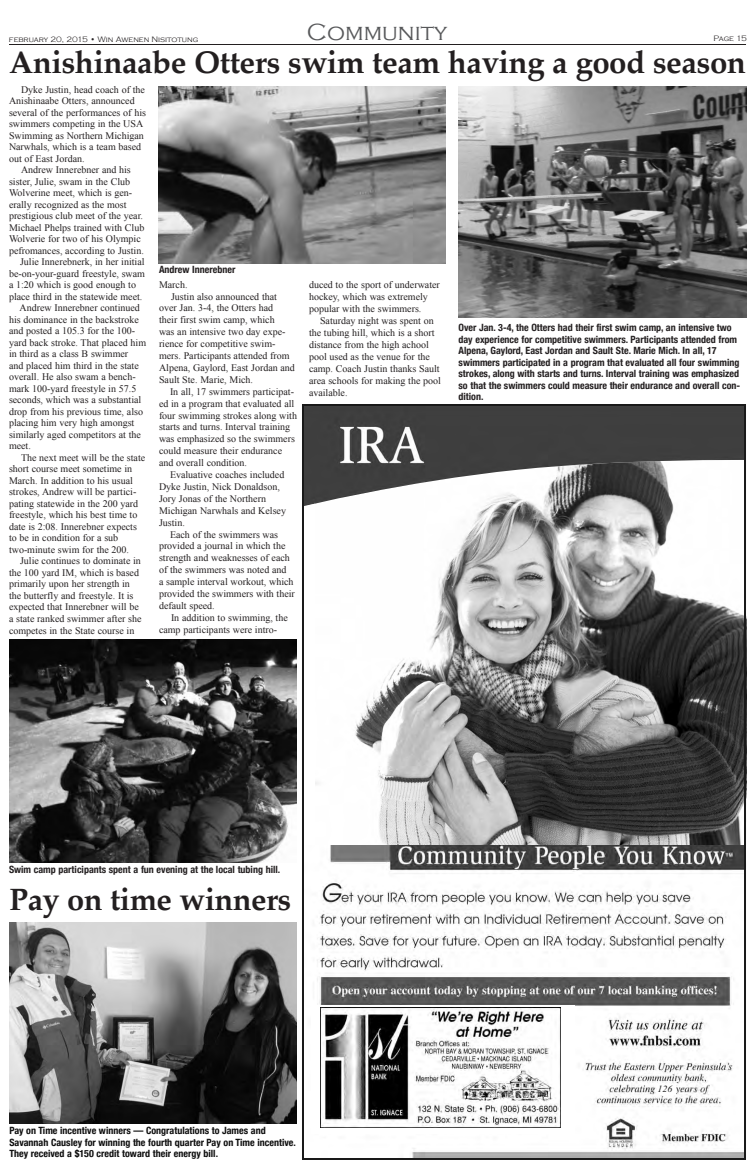
<style>
.page{position:relative;width:756px;height:1170px;background:#fff}
.page>*{position:absolute;margin:0;border:0;box-sizing:border-box;transform-origin:0 0}
.Headline{font:700 31.2px "Palatino";letter-spacing:-.015em;color:#231f20}
.Headline-2{font:700 30.8px "Palatino";letter-spacing:-.015em;color:#231f20}
.Flag{font:300 24px "Copperplate Gothic";color:#57585a}
.t1{font:10px/11.5px "Times New Roman";color:#231f20}
.cutline{font:700 condensed 10px/11.5px "Helvetica Neue";color:#231f20}
.cutline-2{font:700 condensed 10px/11.5px "Helvetica Neue";color:#0d0d0d}
.t2{font:italic 9.6px "Times New Roman";color:#191919}
.Date{font:300 8px "Copperplate Gothic";color:#231f20}
.Page_No{font:300 8px "Copperplate Gothic";letter-spacing:-.035em;color:#231f20}
</style>
<div class="page">
<hr style="left:9px;top:44px;width:737px;height:1px;background:#231f20">
<img style="left:9px;top:922px;width:288px;height:201px">
<img style="left:315px;top:507px;width:428px;height:338px">
<img style="left:317px;top:845px;width:426px;height:312px">
<img style="left:305px;top:407px;width:438px;height:100px">
<div style="left:657px;top:1085px;width:18px;height:10px;background:#fff"></div>
<div style="left:312px;top:1005px;width:263px;height:128px;background:#fff"></div>
<img style="left:321px;top:1007px;width:240px;height:120px">
<div style="left:302px;top:404px;width:444px;height:756px;border:2px solid #191919"></div>
<img style="left:458px;top:86px;width:288px;height:232px">
<img style="left:158px;top:86px;width:288px;height:177px">
<img style="left:9px;top:640px;width:288px;height:222px">
<p class="Date" style="left:9px;top:35px;width:191px">february 20, 2015 • Win Awenen Nisitotung</p>
<p class="Flag" style="left:307px;top:19px;width:142px">Community</p>
<p class="Page_No" style="left:714px;top:34px;width:35px">Page 15</p>
<p class="Headline" style="left:9px;top:35px;width:739px">Anishinaabe Otters swim team having a good season</p>
<p class="t1" style="left:9px;top:84px;width:139px;text-indent:12px">Dyke Justin, head coach of the<br>Anishinaabe Otters, announced several of the performances of his swimmers competing in the USA<br>Swimming as Northern Michigan<br>Narwhals, which is a team based out of East Jordan.</p>
<p class="t1" style="left:9px;top:164px;width:137px;text-indent:12px">Andrew Innerebner and his sister, Julie, swam in the Club<br>Wolverine meet, which is gen&shy;erally recognized as the most prestigious club meet of the year.<br>Michael Phelps trained with Club<br>Wolverie for two of his Olympic pefromances, according to Justin.</p>
<p class="t1" style="left:9px;top:256px;width:138px;text-indent:11px">Julie Innerebnerk, in her initial be-on-your-guard freestyle, swam a 1:20 which is good enough to place third in the statewide meet.</p>
<p class="t1" style="left:9px;top:302px;width:139px;text-indent:10px">Andrew Innerebner continued his dominance in the backstroke and posted a 105.3 for the 100- yard back stroke. That placed him in third as a class B swimmer<br>and placed him third in the state overall. He also swam a bench&shy;mark 100-yard freestyle in 57.5 seconds, which was a substantial drop from his previous time, also placing him very high amongst similarly aged competitors at the meet.</p>
<p class="t1" style="left:9px;top:452px;width:138px;text-indent:12px">The next meet will be the state short course meet sometime in<br>March. In addition to his usual strokes, Andrew will be partici&shy;pating statewide in the 200 yard freestyle, which his best time to date is 2:08. Innerebner expects to be in condition for a sub two-minute swim for the 200.</p>
<p class="t1" style="left:9px;top:555px;width:134px;text-indent:11px">Julie continues to dominate in the 100 yard IM, which is based primarily upon her strength in the butterfly and freestyle. It is expected that Innerebner will be a state ranked swimmer after she competes in the State course in</p>
<p class="cutline" style="left:159px;top:264px;width:78px">Andrew Innerebner</p>
<p class="t1" style="left:159px;top:278px;width:30px">March.</p>
<p class="t1" style="left:159px;top:290px;width:137px;line-height:11.9px;text-indent:12px">Justin also announced that over Jan. 3-4, the Otters had<br>their first swim camp, which<br>was an intensive two day expe&shy;rience for competitive swim&shy;mers. Participants attended from<br>Alpena, Gaylord, East Jordan and<br>Sault Ste. Marie, Mich.</p>
<p class="t1" style="left:159px;top:385px;width:139px;line-height:11.9px;text-indent:11px">In all, 17 swimmers participat&shy;ed in a program that evaluated all four swimming strokes along with starts and turns. Interval training was emphasized so the swimmers could measure their endurance and overall condition.</p>
<p class="t1" style="left:159px;top:469px;width:129px;line-height:11.9px;text-indent:11px">Evaluative coaches included<br>Dyke Justin, Nick Donaldson,<br>Jory Jonas of the Northern<br>Michigan Narwhals and Kelsey<br>Justin.</p>
<p class="t1" style="left:159px;top:528px;width:137px;line-height:11.9px;text-indent:11px">Each of the swimmers was provided a journal in which the strength and weaknesses of each of the swimmers was noted and<br>a sample interval workout, which provided the swimmers with their default speed.</p>
<p class="t1" style="left:159px;top:611px;width:130px;line-height:11.9px;text-indent:12px">In addition to swimming, the camp participants were intro-</p>
<p class="t1" style="left:309px;top:278px;width:132px;line-height:12px">duced to the sport of underwater hockey, which was extremely popular with the swimmers.</p>
<p class="t1" style="left:309px;top:314px;width:134px;line-height:12px;text-indent:11px">Saturday night was spent on the tubing hill, which is a short distance from the high achool pool used as the venue for the camp. Coach Justin thanks Sault area schools for making the pool available.</p>
<p class="cutline" style="left:459px;top:322px;width:283px">Over Jan. 3-4, the Otters had their first swim camp, an intensive two day experience for competitive swimmers. Participants attended from Alpena, Gaylord, East Jordan and Sault Ste. Marie Mich. In all, 17 swimmers participated in a program that evaluated all four swimming strokes, along with starts and turns. Interval training was emphasized so that the swimmers could measure their endurance and overall con&shy;dition.</p>
<p class="cutline" style="left:9px;top:863px;width:273px">Swim camp participants spent a fun evening at the local tubing hill.</p>
<p class="Headline-2" style="left:9px;top:873px;width:283px">Pay on time winners</p>
<p class="cutline-2" style="left:9px;top:1125px;width:288px">Pay on Time incentive winners — Congratulations to James and<br>Savannah Causley for winning the fourth quarter Pay on Time incentive.<br>They received a $150 credit toward their energy bill.</p>
<p class="t2" style="left:658px;top:1084px;width:16px">126</p>
</div>
